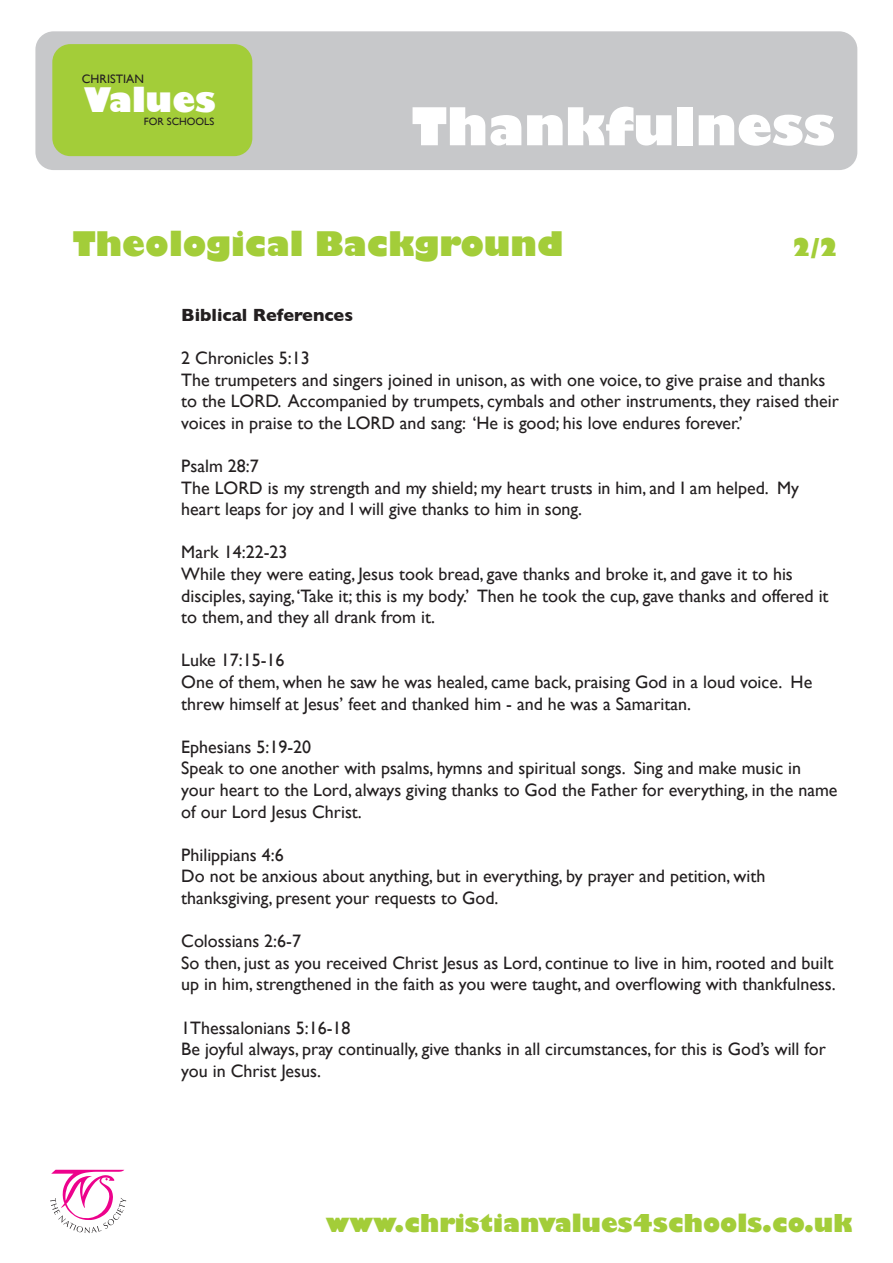
<style>
.page{position:relative;width:893px;height:1263px;background:#fff}
.page>*{position:absolute;margin:0;border:0;box-sizing:border-box;transform-origin:0 0}
.t1{font:800 51px "Gill Sans";color:#fff}
.t2{font:800 33px "Gill Sans";color:#a3cd39}
.t3{font:800 33px "Gill Sans";color:#fff}
.t4{font:800 24px "Gill Sans";color:#a3cd39}
.t5{font:18px/21.6px "Gill Sans";color:#231f20}
.t6{font:700 18px "Gill Sans";color:#231f20}
.t7{font:12.3px "Gill Sans";color:#231f20}
.t8{font:10.5px "Gill Sans";color:#231f20}
</style>
<div class="page">
<div style="left:35px;top:31px;width:822px;height:139px;background:#c7c8ca;border-radius:18px"></div>
<div style="left:52px;top:44px;width:200px;height:112px;background:#a3cd39;border-radius:18px"></div>
<svg style="left:50px;top:1170px;width:76px;height:63px"></svg>
<p class="t7" style="left:82px;top:71px;width:64px">CHRISTIAN</p>
<h2 class="t3" style="left:84px;top:79px;width:133px">Values</h2>
<p class="t8" style="left:144px;top:116px;width:72px">FOR SCHOOLS</p>
<p class="t1" style="left:412px;top:95px;width:425px">Thankfulness</p>
<h2 class="t2" style="left:73px;top:223px;width:492px">Theological Background</h2>
<p class="t4" style="left:791px;top:232px;width:49px">2/2</p>
<p class="t6" style="left:181px;top:304px;width:173px">Biblical References</p>
<p class="t5" style="left:181px;top:347px;width:130px">2 Chronicles 5:13</p>
<p class="t5" style="left:181px;top:368px;width:659px">The trumpeters and singers joined in unison, as with one voice, to give praise and thanks to the LORD. Accompanied by trumpets, cymbals and other instruments, they raised their voices in praise to the LORD and sang: ‘He is good; his love endures forever.’</p>
<p class="t5" style="left:181px;top:455px;width:79px">Psalm 28:7</p>
<p class="t5" style="left:181px;top:476px;width:619px">The LORD is my strength and my shield; my heart trusts in him, and I am helped. My heart leaps for joy and I will give thanks to him in song.</p>
<p class="t5" style="left:181px;top:541px;width:108px">Mark 14:22-23</p>
<p class="t5" style="left:181px;top:563px;width:613px">While they were eating, Jesus took bread, gave thanks and broke it, and gave it to his</p>
<p class="t5" style="left:181px;top:584px;width:649px">disciples, saying, ‘Take it; this is my body.’ Then he took the cup, gave thanks and offered it to them, and they all drank from it.</p>
<p class="t5" style="left:181px;top:649px;width:105px">Luke 17:15-16</p>
<p class="t5" style="left:181px;top:671px;width:632px">One of them, when he saw he was healed, came back, praising God in a loud voice. He threw himself at Jesus’ feet and thanked him - and he was a Samaritan.</p>
<p class="t5" style="left:181px;top:736px;width:131px">Ephesians 5:19-20</p>
<p class="t5" style="left:181px;top:757px;width:658px">Speak to one another with psalms, hymns and spiritual songs. Sing and make music in your heart to the Lord, always giving thanks to God the Father for everything, in the name of our Lord Jesus Christ.</p>
<p class="t5" style="left:181px;top:844px;width:104px">Philippians 4:6</p>
<p class="t5" style="left:181px;top:865px;width:586px">Do not be anxious about anything, but in everything, by prayer and petition, with</p>
<p class="t5" style="left:181px;top:887px;width:319px">thanksgiving, present your requests to God.</p>
<p class="t5" style="left:181px;top:930px;width:121px">Colossians 2:6-7</p>
<p class="t5" style="left:181px;top:952px;width:656px">So then, just as you received Christ Jesus as Lord, continue to live in him, rooted and built up in him, strengthened in the faith as you were taught, and overflowing with thankfulness.</p>
<p class="t5" style="left:181px;top:1016px;width:171px">1Thessalonians 5:16-18</p>
<p class="t5" style="left:181px;top:1038px;width:646px">Be joyful always, pray continually, give thanks in all circumstances, for this is God’s will for you in Christ Jesus.</p>
<h3 class="t4" style="left:326px;top:1208px;width:528px">www.christianvalues4schools.co.uk</h3>
</div>
